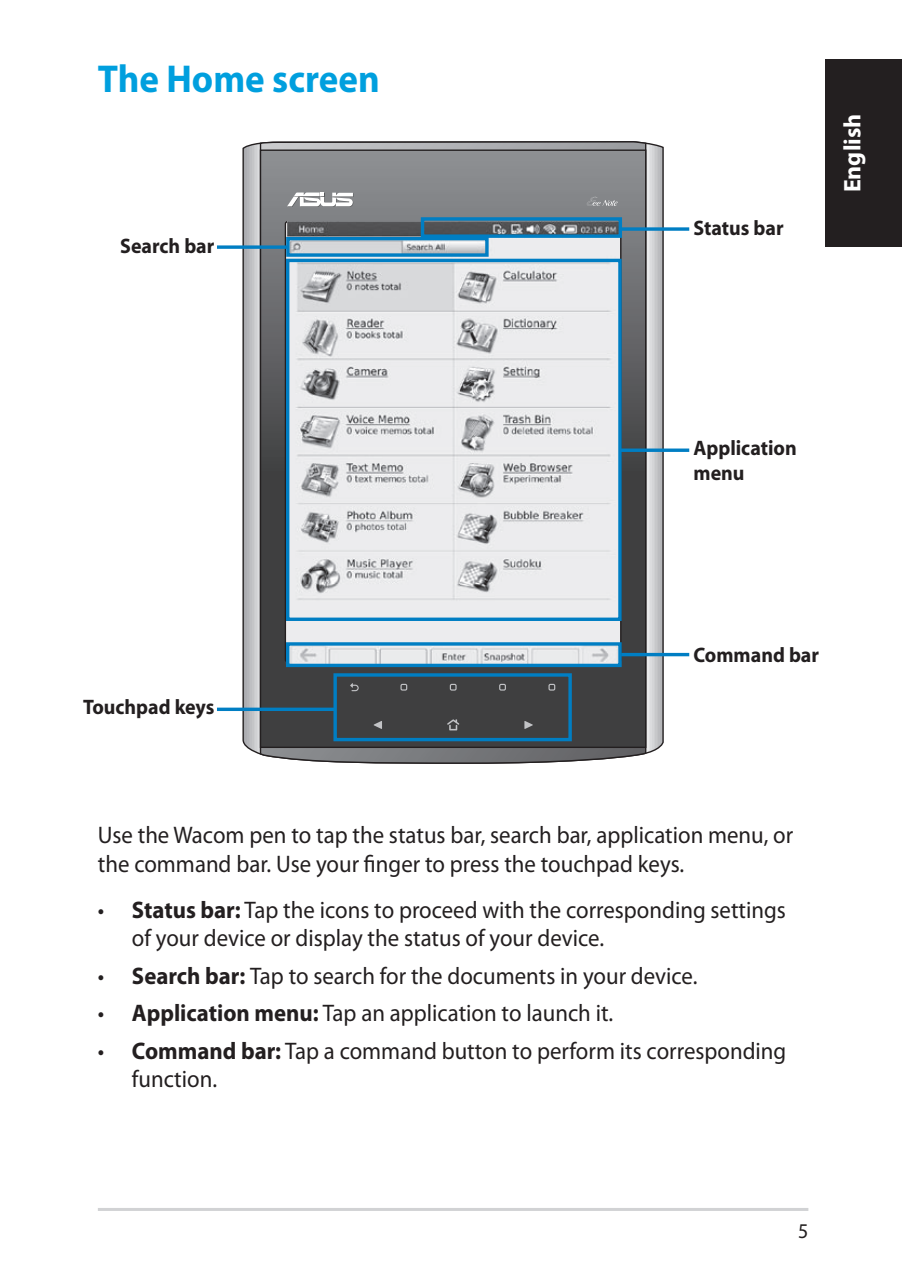
<style>
.page{position:relative;width:902px;height:1276px;background:#fff}
.page>*{position:absolute;margin:0;border:0;box-sizing:border-box;transform-origin:0 0}
.DR_Header_1_QSG{font:700 39px "Myriad Pro";color:#009fde;scale:.95 1}
.DR_Body_Text_-_List{font:24px/28.8px "Myriad Pro";color:#231f20;scale:.95 1}
.DR_Body_Text_QSG{font:24px/28.8px "Myriad Pro";color:#231f20;scale:.95 1}
.t1{font:700 24px "Myriad Pro";color:#fff}
.DR_Figure_Label_QSG{font:700 21px/25.2px "Myriad";color:#231f20;scale:.95 1}
.s1{font-weight:700}
</style>
<div class="page">
<hr style="left:98px;top:1208px;width:710px;height:3px;background:#d1d2d4">
<div style="left:825px;top:60px;width:76px;height:187px;background:#231f20"></div>
<svg style="left:242px;top:142px;width:422px;height:612px;background:#babbbd"></svg>
<svg style="left:259px;top:141px;width:388px;height:623px;background:#737375"></svg>
<svg style="left:262px;top:151px;width:382px;height:595px;background:#5c5d60"></svg>
<svg style="left:287px;top:192px;width:66px;height:15px"></svg>
<svg style="left:587px;top:196px;width:30px;height:10px"></svg>
<svg style="left:524px;top:721px;width:8px;height:8px"></svg>
<svg style="left:373px;top:721px;width:9px;height:8px"></svg>
<svg style="left:447px;top:719px;width:12px;height:11px"></svg>
<svg style="left:350px;top:683px;width:8px;height:8px"></svg>
<svg style="left:400px;top:684px;width:7px;height:6px"></svg>
<svg style="left:450px;top:684px;width:6px;height:6px"></svg>
<svg style="left:499px;top:684px;width:7px;height:6px"></svg>
<svg style="left:548px;top:684px;width:7px;height:6px"></svg>
<img style="left:287px;top:221px;width:332px;height:442px">
<div style="left:421px;top:217px;width:201px;height:21px;border:3px solid #007ec3"></div>
<svg style="left:620px;top:227px;width:69px;height:4px"></svg>
<div style="left:286px;top:237px;width:202px;height:20px;border:3px solid #007ec3"></div>
<svg style="left:217px;top:245px;width:70px;height:4px"></svg>
<div style="left:286px;top:259px;width:335px;height:362px;border:3px solid #007ec3"></div>
<svg style="left:620px;top:448px;width:69px;height:4px"></svg>
<div style="left:286px;top:642px;width:335px;height:25px;border:3px solid #007ec3"></div>
<hr style="left:621px;top:653px;width:68px;height:3px;background:#007ec3">
<div style="left:333px;top:673px;width:238px;height:68px;border:3px solid #007ec3"></div>
<svg style="left:217px;top:707px;width:117px;height:4px"></svg>
<p class="DR_Header_1_QSG" style="left:98px;top:54px;width:298px">The Home screen</p>
<p class="DR_Figure_Label_QSG" style="left:120px;top:234px;width:101px">Search bar</p>
<p class="DR_Figure_Label_QSG" style="left:693px;top:216px;width:96px">Status bar</p>
<p class="t1" style="left:836px;top:192px;width:80px;rotate:-90deg">English</p>
<p class="DR_Figure_Label_QSG" style="left:693px;top:436px;width:110px">Application menu</p>
<p class="DR_Figure_Label_QSG" style="left:83px;top:695px;width:140px">Touchpad keys</p>
<p class="DR_Figure_Label_QSG" style="left:693px;top:642px;width:134px">Command bar</p>
<p class="DR_Body_Text_QSG" style="left:98px;top:820px;width:733px">Use the Wacom pen to tap the status bar, search bar, application menu, or the command bar. Use your finger to press the touchpad keys.</p>
<p class="DR_Body_Text_-_List" style="left:132px;top:895px;width:690px;text-indent:-34px">• <span class="s1">Status bar:</span> Tap the icons to proceed with the corresponding settings of your device or display the status of your device.</p>
<p class="DR_Body_Text_-_List" style="left:98px;top:961px;width:632px">• <span class="s1">Search bar:</span> Tap to search for the documents in your device.</p>
<p class="DR_Body_Text_-_List" style="left:98px;top:998px;width:544px">• <span class="s1">Application menu:</span> Tap an application to launch it.</p>
<p class="DR_Body_Text_-_List" style="left:132px;top:1035px;width:690px;text-indent:-34px">• <span class="s1">Command bar:</span> Tap a command button to perform its corresponding function.</p>
</div>
